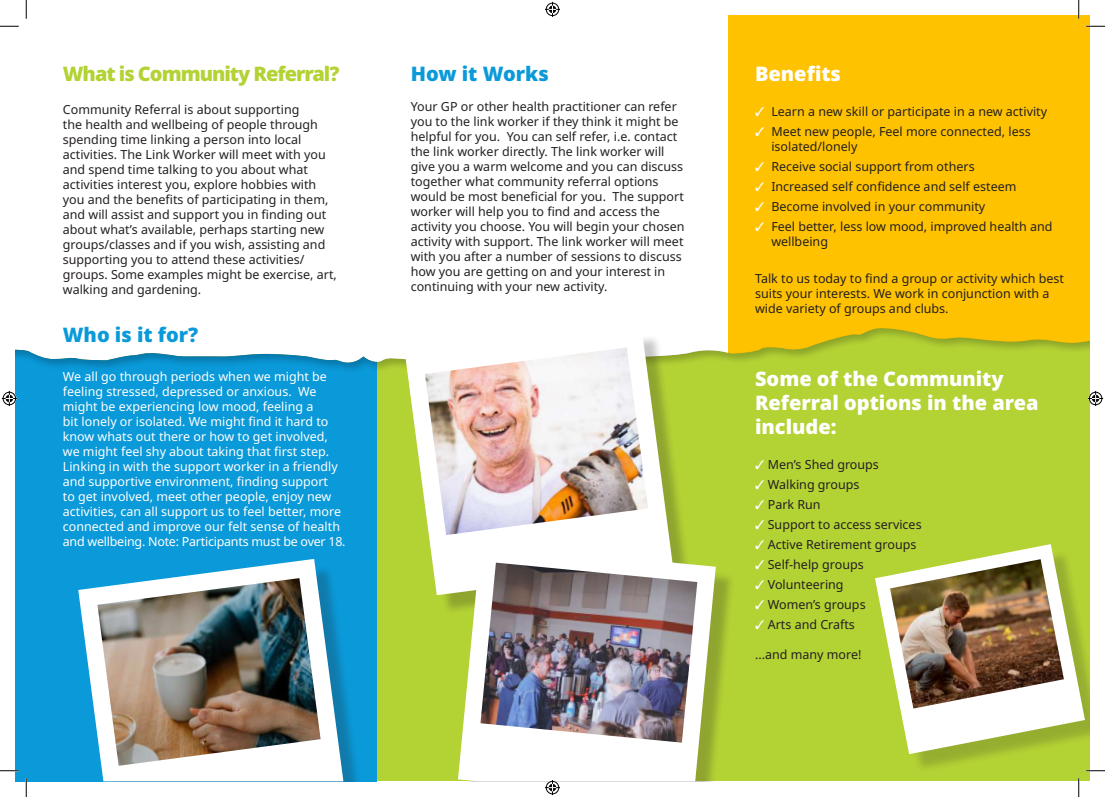
<style>
.page{position:relative;width:1105px;height:797px;background:#fff}
.page>*{position:absolute;margin:0;border:0;box-sizing:border-box;transform-origin:0 0}
.t1{font:900 20px/24px "Noto Sans";color:#fff}
.t2{font:900 20px "Noto Sans";letter-spacing:-.05em;color:#b3d234}
.t3{font:900 20px "Noto Sans";color:#0a99d9}
.t4{font:12.5px/15px "Noto Sans";color:#231f20}
.t5{font:12.5px/15px "Noto Sans";color:#fff}
.s1{color:#fff}
</style>
<div class="page">
<div style="left:728px;top:16px;width:361px;height:427px;background:#ffc200"></div>
<svg style="left:16px;top:328px;width:1073px;height:194px;background:#87c276"></svg>
<div style="left:16px;top:522px;width:1073px;height:259px;background:#b3d234"></div>
<div style="left:16px;top:470px;width:361px;height:311px;background:#0a99d9"></div>
<div style="left:411px;top:334px;width:281px;height:280px;background:#231f20;opacity:.25"></div>
<img style="left:406px;top:328px;width:267px;height:267px">
<div style="left:464px;top:550px;width:271px;height:231px;background:#231f20;opacity:.25"></div>
<img style="left:458px;top:544px;width:258px;height:237px">
<div style="left:881px;top:550px;width:208px;height:223px;background:#231f20;opacity:.2"></div>
<img style="left:875px;top:544px;width:210px;height:210px">
<div style="left:84px;top:564px;width:280px;height:217px;background:#231f20;opacity:.25"></div>
<img style="left:78px;top:559px;width:265px;height:222px">
<svg style="left:0;top:25px;width:19px;height:2px"></svg>
<svg style="left:1086px;top:25px;width:19px;height:2px"></svg>
<svg style="left:0;top:770px;width:19px;height:1px"></svg>
<svg style="left:1086px;top:770px;width:19px;height:1px"></svg>
<svg style="left:25px;top:0;width:2px;height:19px"></svg>
<svg style="left:25px;top:778px;width:2px;height:19px"></svg>
<svg style="left:1078px;top:0;width:1px;height:19px"></svg>
<svg style="left:1078px;top:778px;width:1px;height:19px"></svg>
<svg style="left:545px;top:2px;width:15px;height:15px"></svg>
<svg style="left:545px;top:780px;width:15px;height:15px"></svg>
<svg style="left:2px;top:391px;width:15px;height:15px"></svg>
<svg style="left:1088px;top:391px;width:15px;height:15px"></svg>
<h1 class="t2" style="left:63px;top:58px;width:278px">What is Community Referral?</h1>
<p class="t4" style="left:63px;top:102px;width:275px">Community Referral is about supporting<br>the health and wellbeing of people through spending time linking a person into local activities. The Link Worker will meet with you and spend time talking to you about what activities interest you, explore hobbies with you and the benefits of participating in them, and will assist and support you in finding out about what’s available, perhaps starting new groups/classes and if you wish, assisting and supporting you to attend these activities/ groups. Some examples might be exercise, art, walking and gardening.</p>
<h1 class="t3" style="left:63px;top:319px;width:137px">Who is it for?</h1>
<p class="t5" style="left:63px;top:369px;width:284px">We all go through periods when we might be feeling stressed, depressed or anxious. We might be experiencing low mood, feeling a<br>bit lonely or isolated. We might find it hard to know whats out there or how to get involved, we might feel shy about taking that first step.<br>Linking in with the support worker in a friendly and supportive environment, finding support<br>to get involved, meet other people, enjoy new activities, can all support us to feel better, more connected and improve our felt sense of health and wellbeing. Note: Participants must be over 18.</p>
<h1 class="t3" style="left:411px;top:58px;width:139px">How it Works</h1>
<p class="t4" style="left:411px;top:99px;width:275px">Your GP or other health practitioner can refer you to the link worker if they think it might be helpful for you. You can self refer, i.e. contact the link worker directly. The link worker will give you a warm welcome and you can discuss together what community referral options would be most beneficial for you. The support worker will help you to find and access the activity you choose. You will begin your chosen activity with support. The link worker will meet with you after a number of sessions to discuss how you are getting on and your interest in continuing with your new activity.</p>
<h1 class="t1" style="left:755px;top:61px;width:87px">Benefits</h1>
<p class="t4" style="left:755px;top:104px;width:294px"><span class="s1">✓</span> Learn a new skill or participate in a new activity</p>
<p class="t4" style="left:771px;top:124px;width:261px;text-indent:-16px"><span class="s1">✓</span> Meet new people, Feel more connected, less isolated/lonely</p>
<p class="t4" style="left:755px;top:159px;width:221px"><span class="s1">✓</span> Receive social support from others</p>
<p class="t4" style="left:755px;top:179px;width:263px"><span class="s1">✓</span> Increased self confidence and self esteem</p>
<p class="t4" style="left:755px;top:199px;width:232px"><span class="s1">✓</span> Become involved in your community</p>
<p class="t4" style="left:771px;top:219px;width:283px;text-indent:-16px"><span class="s1">✓</span> Feel better, less low mood, improved health and wellbeing</p>
<p class="t4" style="left:755px;top:271px;width:310px">Talk to us today to find a group or activity which best suits your interests. We work in conjunction with a wide variety of groups and clubs.</p>
<h1 class="t1" style="left:755px;top:366px;width:285px">Some of the Community<br>Referral options in the area include:</h1>
<p class="t4" style="left:755px;top:457px;width:125px"><span class="s1">✓</span> Men’s Shed groups</p>
<p class="t4" style="left:755px;top:477px;width:106px"><span class="s1">✓</span> Walking groups</p>
<p class="t4" style="left:755px;top:497px;width:67px"><span class="s1">✓</span> Park Run</p>
<p class="t4" style="left:755px;top:517px;width:168px"><span class="s1">✓</span> Support to access services</p>
<p class="t4" style="left:755px;top:537px;width:163px"><span class="s1">✓</span> Active Retirement groups</p>
<p class="t4" style="left:755px;top:557px;width:110px"><span class="s1">✓</span> Self-help groups</p>
<p class="t4" style="left:755px;top:577px;width:90px"><span class="s1">✓</span> Volunteering</p>
<p class="t4" style="left:755px;top:597px;width:112px"><span class="s1">✓</span> Women’s groups</p>
<p class="t4" style="left:755px;top:617px;width:101px"><span class="s1">✓</span> Arts and Crafts</p>
<p class="t4" style="left:755px;top:647px;width:108px">...and many more!</p>
</div>
